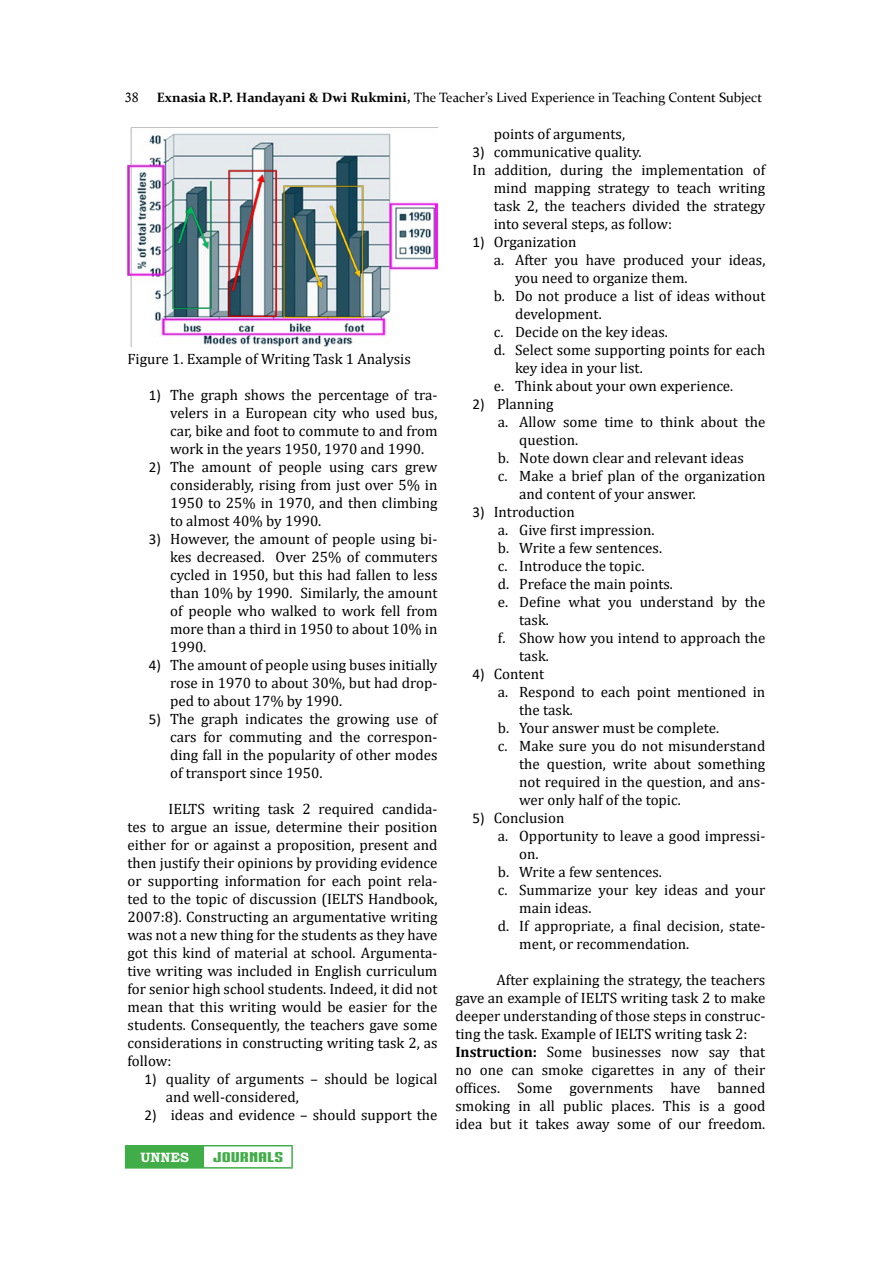
<style>
.page{position:relative;width:893px;height:1263px;background:#fff}
.page>*{position:absolute;margin:0;border:0;box-sizing:border-box;transform-origin:0 0}
.t1{font:15px/18px "Cambria";color:#000;text-align:justify}
.t2{font:13.5px "Constantia";color:#000}
.t3{font:13.5px "IRONMANOFWAR002 NCV";color:#41ad49;scale:1.53 1}
.t4{font:700 13.5px "Bookman Old Style";color:#fff}
.t5{font:13.5px "Calisto";color:#000}
.s1{font-weight:700}
.s2{font-family:"Calibri"}
</style>
<div class="page">
<div style="left:126px;top:1146px;width:78px;height:22px;background:#41ad49"></div>
<hr style="left:125px;top:1145px;width:79px;height:1px;background:#41ad49">
<svg style="left:125px;top:1146px;width:1px;height:21px"></svg>
<hr style="left:204px;top:1145px;width:89px;height:1px;background:#41ad49">
<hr style="left:291px;top:1146px;width:2px;height:21px;background:#41ad49">
<hr style="left:125px;top:1167px;width:79px;height:1px;background:#41ad49">
<hr style="left:204px;top:1167px;width:89px;height:1px;background:#41ad49">
<img style="left:128px;top:128px;width:309px;height:218px">
<img style="left:172px;top:182px;width:40px;height:126px">
<img style="left:229px;top:166px;width:47px;height:150px">
<img style="left:284px;top:186px;width:82px;height:131px">
<p class="t5" style="left:125px;top:90px;width:15px">38</p>
<p class="t2" style="left:157px;top:88px;width:607px"><span class="s1">Exnasia R.P. Handayani &amp; Dwi Rukmini,</span> The Teacher’s Lived Experience in Teaching Content Subject</p>
<p class="t1" style="left:128px;top:350px;width:285px">Figure 1. Example of Writing Task 1 Analysis</p>
<p class="t1" style="left:170px;top:386px;width:269px;text-indent:-21px"><span class="s2">1)</span> The graph shows the percentage of tra&shy;velers in a European city who used bus, car, bike and foot to commute to and from work in the years 1950, 1970 and 1990.</p>
<p class="t1" style="left:170px;top:458px;width:269px;text-indent:-21px"><span class="s2">2)</span> The amount of people using cars grew considerably, rising from just over 5% in 1950 to 25% in 1970, and then climbing to almost 40% by 1990.</p>
<p class="t1" style="left:170px;top:530px;width:269px;text-indent:-21px"><span class="s2">3)</span> However, the amount of people using bi&shy;kes decreased. Over 25% of commuters cycled in 1950, but this had fallen to less than 10% by 1990. Similarly, the amount of people who walked to work fell from more than a third in 1950 to about 10% in 1990.</p>
<p class="t1" style="left:170px;top:656px;width:269px;text-indent:-21px"><span class="s2">4)</span> The amount of people using buses initially rose in 1970 to about 30%, but had drop&shy;ped to about 17% by 1990.</p>
<p class="t1" style="left:170px;top:710px;width:269px;text-indent:-21px"><span class="s2">5)</span> The graph indicates the growing use of cars for commuting and the correspon&shy;ding fall in the popularity of other modes of transport since 1950.</p>
<p class="t1" style="left:128px;top:800px;width:311px;text-indent:41px">IELTS writing task 2 required candida&shy;tes to argue an issue, determine their position either for or against a proposition, present and then justify their opinions by providing evidence or supporting information for each point rela&shy;ted to the topic of discussion (IELTS Handbook, 2007:8). Constructing an argumentative writing was not a new thing for the students as they have got this kind of material at school. Argumenta&shy;tive writing was included in English curriculum for senior high school students. Indeed, it did not mean that this writing would be easier for the students. Consequently, the teachers gave some considerations in constructing writing task 2, as follow:</p>
<p class="t1" style="left:166px;top:1070px;width:273px;text-indent:-21px"><span class="s2">1)</span> quality of arguments – should be logical and well-considered,</p>
<p class="t1" style="left:145px;top:1106px;width:294px"><span class="s2">2)</span> ideas and evidence – should support the</p>
<p class="t4" style="left:141px;top:1147px;width:50px">UNNES</p>
<p class="t3" style="left:213px;top:1147px;width:48px">JOURNALS</p>
<p class="t1" style="left:494px;top:125px;width:133px">points of arguments,</p>
<p class="t1" style="left:472px;top:143px;width:170px"><span class="s2">3)</span> communicative quality.</p>
<p class="t1" style="left:472px;top:161px;width:294px">In addition, during the implementation of</p>
<p class="t1" style="left:494px;top:179px;width:273px">mind mapping strategy to teach writing</p>
<p class="t1" style="left:494px;top:197px;width:273px">task 2, the teachers divided the strategy</p>
<p class="t1" style="left:494px;top:215px;width:180px">into several steps, as follow:</p>
<p class="t1" style="left:472px;top:233px;width:106px"><span class="s2">1)</span> Organization</p>
<p class="t1" style="left:494px;top:251px;width:273px">a. After you have produced your ideas,</p>
<p class="t1" style="left:515px;top:269px;width:174px">you need to organize them.</p>
<p class="t1" style="left:494px;top:287px;width:273px">b. Do not produce a list of ideas without</p>
<p class="t1" style="left:515px;top:305px;width:88px">development.</p>
<p class="t1" style="left:494px;top:323px;width:176px">c. Decide on the key ideas.</p>
<p class="t1" style="left:494px;top:341px;width:273px">d. Select some supporting points for each</p>
<p class="t1" style="left:515px;top:359px;width:129px">key idea in your list.</p>
<p class="t1" style="left:494px;top:377px;width:241px">e. Think about your own experience.</p>
<p class="t1" style="left:472px;top:395px;width:83px"><span class="s2">2)</span> Planning</p>
<p class="t1" style="left:498px;top:413px;width:269px">a. Allow some time to think about the</p>
<p class="t1" style="left:519px;top:431px;width:60px">question.</p>
<p class="t1" style="left:498px;top:449px;width:248px">b. Note down clear and relevant ideas</p>
<p class="t1" style="left:498px;top:467px;width:269px">c. Make a brief plan of the organization</p>
<p class="t1" style="left:519px;top:485px;width:178px">and content of your answer.</p>
<p class="t1" style="left:472px;top:503px;width:104px"><span class="s2">3)</span> Introduction</p>
<p class="t1" style="left:498px;top:521px;width:158px">a. Give first impression.</p>
<p class="t1" style="left:498px;top:539px;width:166px">b. Write a few sentences.</p>
<p class="t1" style="left:498px;top:557px;width:148px">c. Introduce the topic.</p>
<p class="t1" style="left:498px;top:575px;width:177px">d. Preface the main points.</p>
<p class="t1" style="left:498px;top:593px;width:269px">e. Define what you understand by the</p>
<p class="t1" style="left:519px;top:611px;width:31px">task.</p>
<p class="t1" style="left:498px;top:629px;width:269px">f. Show how you intend to approach the</p>
<p class="t1" style="left:519px;top:647px;width:31px">task.</p>
<p class="t1" style="left:472px;top:665px;width:73px"><span class="s2">4)</span> Content</p>
<p class="t1" style="left:498px;top:683px;width:269px">a. Respond to each point mentioned in</p>
<p class="t1" style="left:519px;top:701px;width:55px">the task.</p>
<p class="t1" style="left:498px;top:719px;width:223px">b. Your answer must be complete.</p>
<p class="t1" style="left:498px;top:737px;width:269px">c. Make sure you do not misunderstand</p>
<p class="t1" style="left:519px;top:755px;width:248px">the question, write about something</p>
<p class="t1" style="left:519px;top:773px;width:248px">not required in the question, and ans-</p>
<p class="t1" style="left:519px;top:791px;width:163px">wer only half of the topic.</p>
<p class="t1" style="left:472px;top:809px;width:93px"><span class="s2">5)</span> Conclusion</p>
<p class="t1" style="left:498px;top:827px;width:269px">a. Opportunity to leave a good impressi-</p>
<p class="t1" style="left:519px;top:845px;width:21px">on.</p>
<p class="t1" style="left:498px;top:863px;width:166px">b. Write a few sentences.</p>
<p class="t1" style="left:498px;top:881px;width:269px">c. Summarize your key ideas and your</p>
<p class="t1" style="left:519px;top:899px;width:74px">main ideas.</p>
<p class="t1" style="left:498px;top:917px;width:269px">d. If appropriate, a final decision, state-</p>
<p class="t1" style="left:519px;top:935px;width:172px">ment, or recommendation.</p>
<p class="t1" style="left:455px;top:971px;width:311px;text-align:left;text-indent:41px">After explaining the strategy, the teachers gave an example of IELTS writing task 2 to make deeper understanding of those steps in construc&shy;ting the task. Example of IELTS writing task 2:<br><span class="s1">Instruction:</span> Some businesses now say that no one can smoke cigarettes in any of their offices. Some governments have banned smoking in all public places. This is a good idea but it takes away some of our freedom.</p>
</div>
